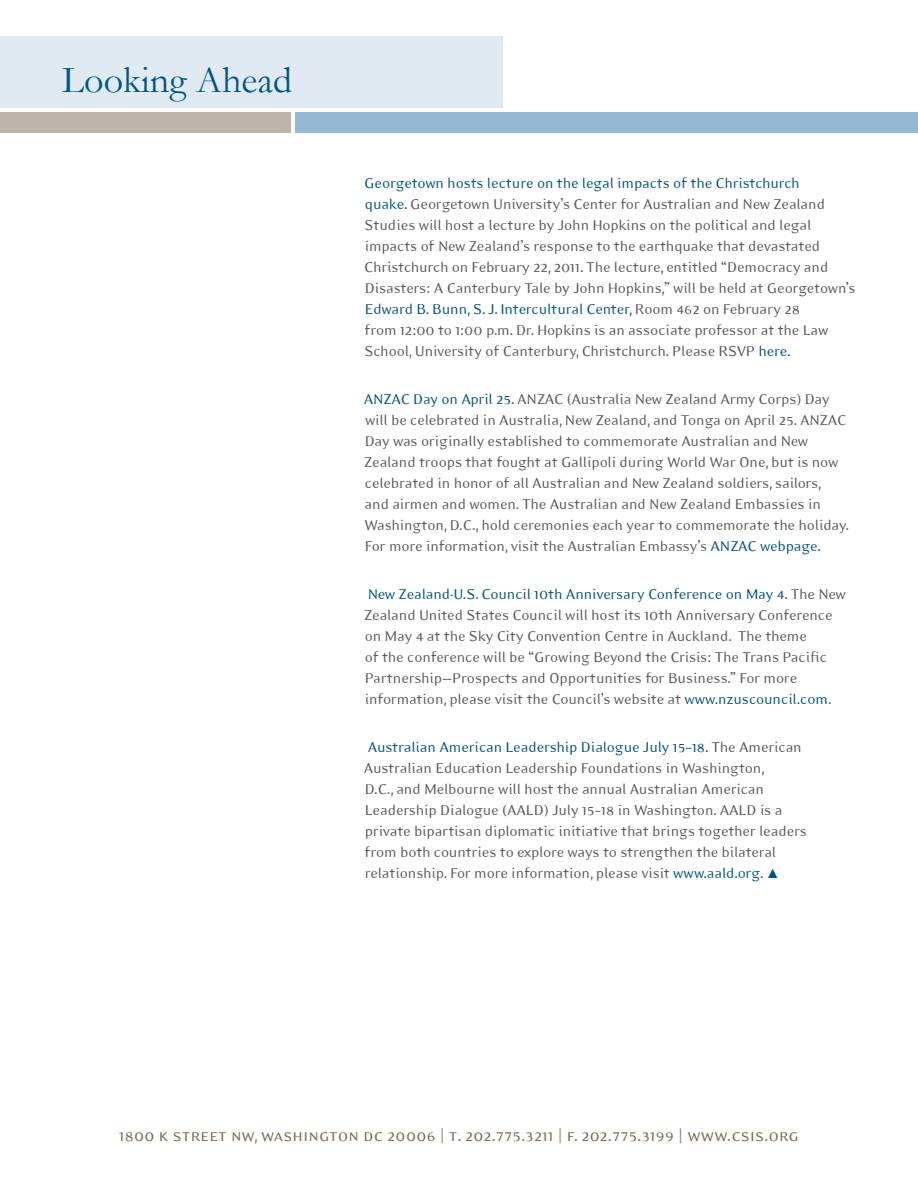
<style>
.page{position:relative;width:918px;height:1188px;background:#fff}
.page>*{position:absolute;margin:0;border:0;box-sizing:border-box;transform-origin:0 0}
.t1{font:38.25px "Garamond";color:#005581}
.t2{font:18px "Eidetic Modern Smallcaps";letter-spacing:.02em;color:#7c6a55}
.t3{font:16.5px/21px "Eidetic Modern";letter-spacing:-.01em;color:#58595b}
.s1{color:#005581}
.s2{font-family:"Garamond";font-size:13.5px;color:#005581}
</style>
<div class="page">
<div style="left:0;top:36px;width:503px;height:71px;background:#dfeaf2"></div>
<div style="left:0;top:112px;width:291px;height:20px;background:#beb4aa"></div>
<div style="left:296px;top:112px;width:622px;height:20px;background:#93b9d5"></div>
<h1 class="t1" style="left:62px;top:55px;width:231px">Looking Ahead</h1>
<p class="t3" style="left:364px;top:172px;width:493px"><span class="s1">Georgetown hosts lecture on the legal impacts of the Christchurch<br>quake.</span> Georgetown University’s Center for Australian and New Zealand Studies will host a lecture by John Hopkins on the political and legal impacts of New Zealand’s response to the earthquake that devastated Christchurch on February 22, 2011. The lecture, entitled “Democracy and Disasters: A Canterbury Tale by John Hopkins,” will be held at Georgetown’s <span class="s1">Edward B. Bunn, S. J. Intercultural Center,</span> Room 462 on February 28<br>from 12:00 to 1:00 p.m. Dr. Hopkins is an associate professor at the Law School, University of Canterbury, Christchurch. Please RSVP <span class="s1">here.</span></p>
<p class="t3" style="left:364px;top:388px;width:487px"><span class="s1">ANZAC Day on April 25.</span> ANZAC (Australia New Zealand Army Corps) Day will be celebrated in Australia, New Zealand, and Tonga on April 25. ANZAC Day was originally established to commemorate Australian and New Zealand troops that fought at Gallipoli during World War One, but is now celebrated in honor of all Australian and New Zealand soldiers, sailors, and airmen and women. The Australian and New Zealand Embassies in Washington, D.C., hold ceremonies each year to commemorate the holiday.<br>For more information, visit the Australian Embassy’s <span class="s1">ANZAC webpage.</span></p>
<p class="t3" style="left:364px;top:583px;width:483px"><span class="s1">New Zealand-U.S. Council 10th Anniversary Conference on May 4.</span> The New Zealand United States Council will host its 10th Anniversary Conference on May 4 at the Sky City Convention Centre in Auckland. The theme<br>of the conference will be “Growing Beyond the Crisis: The Trans Pacific Partnership—Prospects and Opportunities for Business.” For more information, please visit the Council’s website at <span class="s1">www.nzuscouncil.com</span>.</p>
<p class="t3" style="left:364px;top:736px;width:445px"><span class="s1">Australian American Leadership Dialogue July 15–18.</span> The American Australian Education Leadership Foundations in Washington,<br>D.C., and Melbourne will host the annual Australian American Leadership Dialogue (AALD) July 15–18 in Washington. AALD is a private bipartisan diplomatic initiative that brings together leaders from both countries to explore ways to strengthen the bilateral relationship. For more information, please visit <span class="s1">www.aald.org.</span> <span class="s2">▲</span></p>
<p class="t2" style="left:119px;top:1126px;width:681px">1800 k street nw, washington dc 20006 | t. 202.775.3211 | f. 202.775.3199 | www.csis.org</p>
</div>
